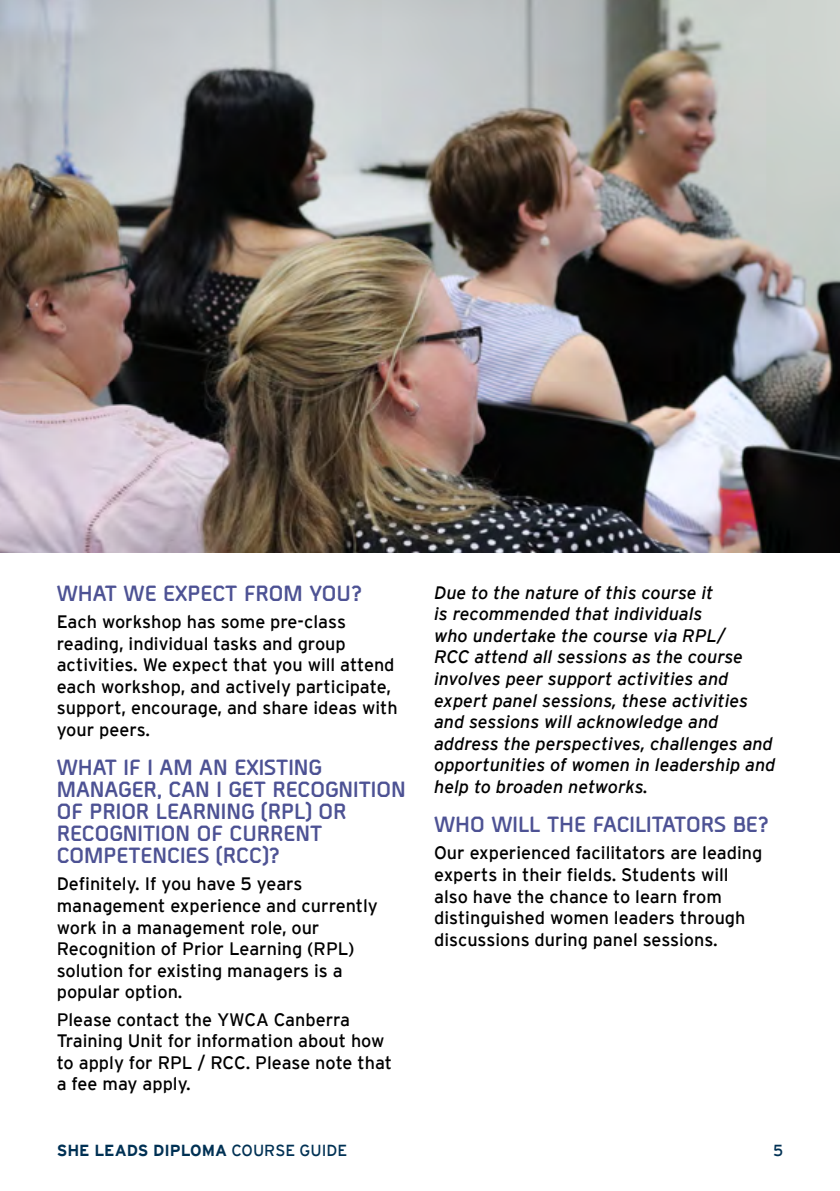
<style>
.page{position:relative;width:840px;height:1191px;background:#fff}
.page>*{position:absolute;margin:0;border:0;box-sizing:border-box;transform-origin:0 0}
.t1{font:700 22px/22px "Borda";color:#4d5294}
.Body{font:18px/21.6px "Interstate";color:#000}
.Body-2{font:italic 18px/21.6px "Interstate";color:#000}
.t2{font:700 16px "Interstate";color:#003154}
.t3{font:16px "Interstate";color:#003154}
.s1{font-weight:400}
</style>
<div class="page">
<img style="left:0;top:0;width:839px;height:553px">
<h3 class="t1" style="left:57px;top:580px;width:306px">WHAT WE EXPECT FROM YOU?</h3>
<p class="Body" style="left:57px;top:610px;width:342px">Each workshop has some pre-class reading, individual tasks and group activities. We expect that you will attend each workshop, and actively participate, support, encourage, and share ideas with your peers.</p>
<h3 class="t1" style="left:57px;top:754px;width:350px">WHAT IF I AM AN EXISTING<br>MANAGER, CAN I GET RECOGNITION<br>OF PRIOR LEARNING (RPL) OR<br>RECOGNITION OF CURRENT<br>COMPETENCIES (RCC)?</h3>
<p class="Body" style="left:57px;top:873px;width:322px">Definitely. If you have 5 years management experience and currently work in a management role, our<br>Recognition of Prior Learning (RPL) solution for existing managers is a popular option.</p>
<p class="Body" style="left:57px;top:1008px;width:337px">Please contact the YWCA Canberra<br>Training Unit for information about how to apply for RPL / RCC. Please note that a fee may apply.</p>
<p class="Body-2" style="left:434px;top:581px;width:342px">Due to the nature of this course it<br>is recommended that individuals<br>who undertake the course via RPL/<br>RCC attend all sessions as the course involves peer support activities and expert panel sessions, these activities and sessions will acknowledge and address the perspectives, challenges and opportunities of women in leadership and help to broaden networks.</p>
<h3 class="t1" style="left:434px;top:811px;width:335px">WHO WILL THE FACILITATORS BE?</h3>
<p class="Body" style="left:434px;top:842px;width:329px">Our experienced facilitators are leading experts in their fields. Students will also have the chance to learn from distinguished women leaders through discussions during panel sessions.</p>
<p class="t2" style="left:57px;top:1141px;width:292px">SHE LEADS DIPLOMA <span class="s1">COURSE GUIDE</span></p>
<p class="t3" style="left:772px;top:1141px;width:12px">5</p>
</div>
